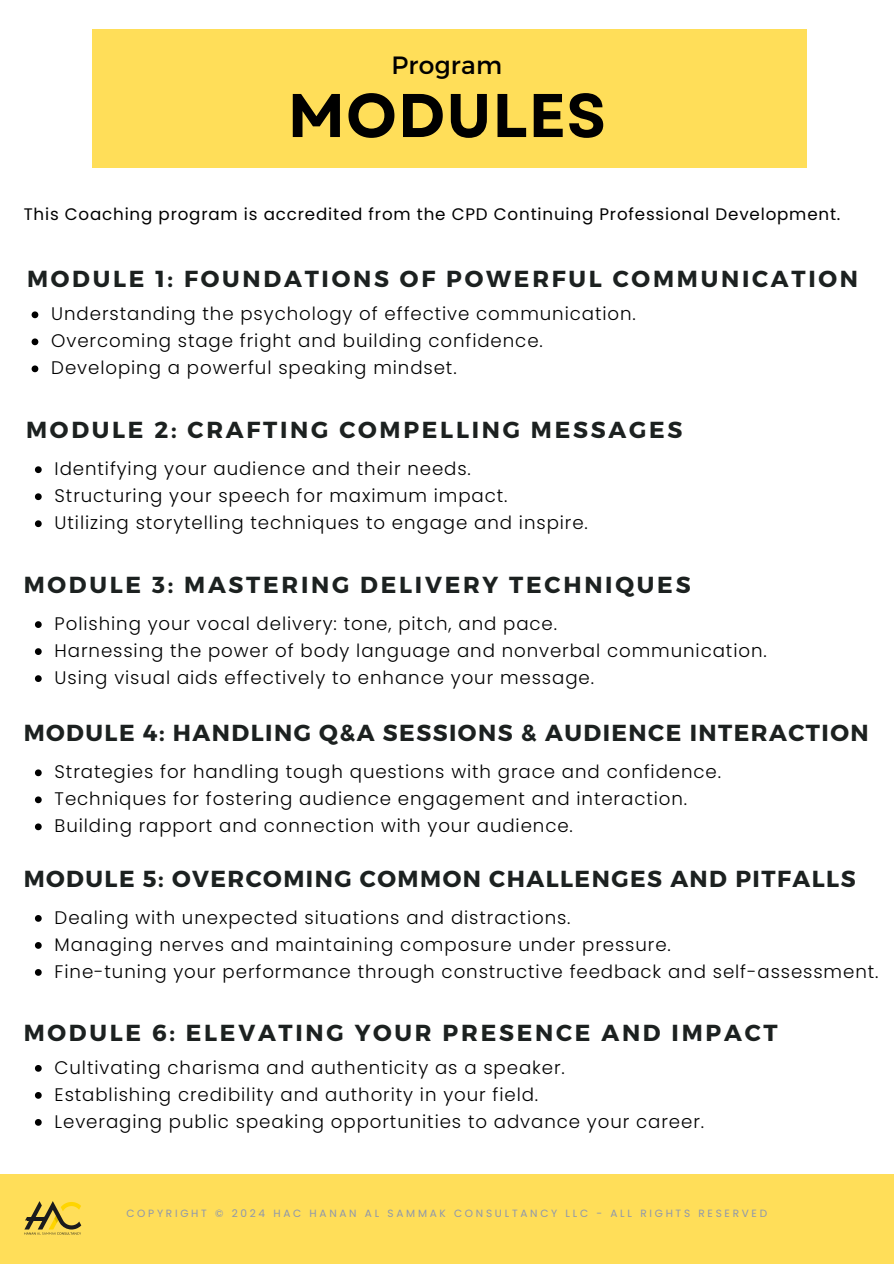
<style>
.page{position:relative;width:894px;height:1264px;background:#fff}
.page>*{position:absolute;margin:0;border:0;box-sizing:border-box;transform-origin:0 0}
.t1{font:700 61.5px "Garet";letter-spacing:.01em;color:#000}
.t2{font:25.05px "Montserrat";letter-spacing:.01em;color:#000}
.t3{font:700 23.1px "Montserrat";letter-spacing:.12em;color:#1c2120}
.t4{font:700 23.1px "Montserrat";letter-spacing:.065em;color:#1c2120}
.t5{font:300 18.15px "Poppins";letter-spacing:.05em;color:#000}
.t6{font:16.65px "Poppins";letter-spacing:.05em;color:#000}
.t7{font:10.5px "Poppins";letter-spacing:.26em;color:#8d97ad}
</style>
<div class="page">
<div style="left:92px;top:29px;width:715px;height:138px;background:#ffde59"></div>
<div style="left:0;top:1174px;width:893px;height:89px;background:#ffde59"></div>
<svg style="left:32px;top:311px;width:6px;height:7px"></svg>
<svg style="left:32px;top:338px;width:6px;height:7px"></svg>
<svg style="left:32px;top:365px;width:6px;height:7px"></svg>
<svg style="left:35px;top:466px;width:7px;height:7px"></svg>
<svg style="left:35px;top:493px;width:7px;height:7px"></svg>
<svg style="left:35px;top:520px;width:7px;height:7px"></svg>
<svg style="left:35px;top:621px;width:7px;height:7px"></svg>
<svg style="left:35px;top:648px;width:7px;height:7px"></svg>
<svg style="left:35px;top:675px;width:7px;height:7px"></svg>
<svg style="left:35px;top:769px;width:7px;height:7px"></svg>
<svg style="left:35px;top:796px;width:7px;height:7px"></svg>
<svg style="left:35px;top:823px;width:7px;height:7px"></svg>
<svg style="left:35px;top:915px;width:7px;height:6px"></svg>
<svg style="left:35px;top:942px;width:7px;height:6px"></svg>
<svg style="left:35px;top:969px;width:7px;height:6px"></svg>
<svg style="left:35px;top:1065px;width:7px;height:6px"></svg>
<svg style="left:35px;top:1092px;width:7px;height:6px"></svg>
<svg style="left:35px;top:1119px;width:7px;height:6px"></svg>
<svg style="left:24px;top:1201px;width:57px;height:33px"></svg>
<h1 class="t2" style="left:391px;top:49px;width:112px">Program</h1>
<h3 class="t1" style="left:287px;top:71px;width:320px">MODULES</h3>
<p class="t6" style="left:24px;top:203px;width:818px">This Coaching program is accredited from the CPD Continuing Professional Development.</p>
<p class="t3" style="left:27px;top:263px;width:832px">MODULE 1: FOUNDATIONS OF POWERFUL COMMUNICATION</p>
<h2 class="t5" style="left:51px;top:301px;width:586px">Understanding the psychology of effective communication.</h2>
<p class="t5" style="left:51px;top:328px;width:493px">Overcoming stage fright and building confidence.</p>
<p class="t5" style="left:51px;top:355px;width:407px">Developing a powerful speaking mindset.</p>
<h2 class="t3" style="left:26px;top:414px;width:657px">MODULE 2: CRAFTING COMPELLING MESSAGES</h2>
<p class="t5" style="left:55px;top:456px;width:417px">Identifying your audience and their needs.</p>
<p class="t5" style="left:55px;top:483px;width:454px">Structuring your speech for maximum impact.</p>
<p class="t5" style="left:55px;top:510px;width:534px">Utilizing storytelling techniques to engage and inspire.</p>
<h2 class="t3" style="left:24px;top:569px;width:668px">MODULE 3: MASTERING DELIVERY TECHNIQUES</h2>
<p class="t5" style="left:55px;top:611px;width:504px">Polishing your vocal delivery: tone, pitch, and pace.</p>
<p class="t5" style="left:55px;top:638px;width:713px">Harnessing the power of body language and nonverbal communication.</p>
<p class="t5" style="left:55px;top:665px;width:541px">Using visual aids effectively to enhance your message.</p>
<h2 class="t4" style="left:24px;top:717px;width:846px">MODULE 4: HANDLING Q&amp;A SESSIONS &amp; AUDIENCE INTERACTION</h2>
<p class="t5" style="left:55px;top:759px;width:667px">Strategies for handling tough questions with grace and confidence.</p>
<p class="t5" style="left:55px;top:786px;width:634px">Techniques for fostering audience engagement and interaction.</p>
<p class="t5" style="left:55px;top:813px;width:519px">Building rapport and connection with your audience.</p>
<h2 class="t4" style="left:24px;top:863px;width:833px">MODULE 5: OVERCOMING COMMON CHALLENGES AND PITFALLS</h2>
<p class="t5" style="left:55px;top:905px;width:517px">Dealing with unexpected situations and distractions.</p>
<p class="t5" style="left:55px;top:932px;width:617px">Managing nerves and maintaining composure under pressure.</p>
<p class="t5" style="left:55px;top:959px;width:825px">Fine-tuning your performance through constructive feedback and self-assessment.</p>
<p class="t3" style="left:24px;top:1017px;width:755px">MODULE 6: ELEVATING YOUR PRESENCE AND IMPACT</p>
<h2 class="t5" style="left:55px;top:1054px;width:511px">Cultivating charisma and authenticity as a speaker.</h2>
<p class="t5" style="left:55px;top:1081px;width:485px">Establishing credibility and authority in your field.</p>
<p class="t5" style="left:55px;top:1108px;width:651px">Leveraging public speaking opportunities to advance your career.</p>
<p class="t7" style="left:126px;top:1206px;width:642px">COPYRIGHT © 2024 HAC HANAN AL SAMMAK CONSULTANCY LLC - ALL RIGHTS RESERVED</p>
</div>
